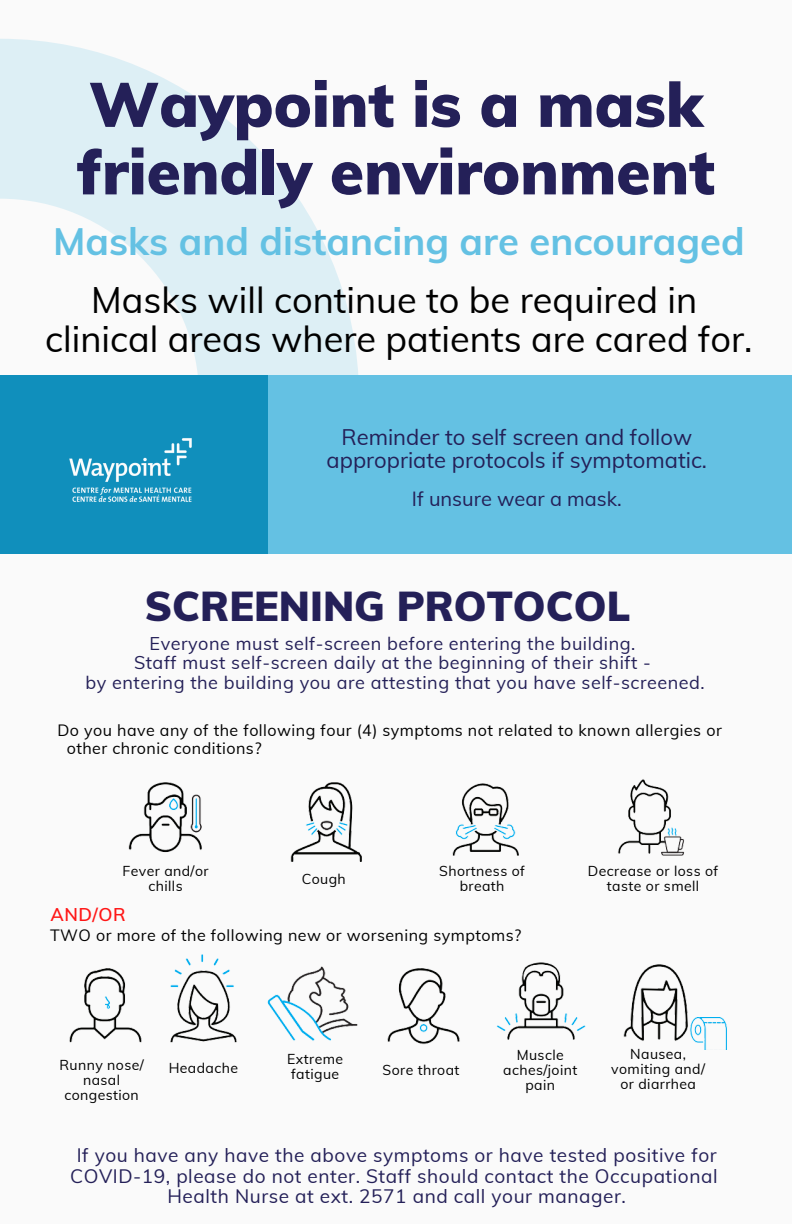
<style>
.page{position:relative;width:792px;height:1224px;background:#fafafa}
.page>*{position:absolute;margin:0;border:0;box-sizing:border-box;transform-origin:0 0}
.t1{font:900 62px/67.5px "Muli";color:#242058}
.t2{font:900 40.9px "Muli";color:#242058}
.t3{font:700 38.2px "Muli";color:#64c1e3}
.t4{font:36.2px "Muli";color:#000}
.t5{font:22px/23.2px "Muli";color:#242058;text-align:center}
.t6{font:20px "Muli";color:#242058}
.t7{font:19px/20.2px "Muli";letter-spacing:.03em;color:#242058;text-align:center}
.t8{font:18.1px "Muli";letter-spacing:.03em;color:#242058}
.t9{font:600 18.1px "Muli";color:#ff1616}
.t10{font:16px "Muli";letter-spacing:.03em;color:#000}
.t11{font:14.1px/15px "Muli";letter-spacing:.03em;color:#000;text-align:center}
</style>
<div class="page">
<img style="left:128px;top:779px;width:557px;height:83px">
<img style="left:69px;top:954px;width:658px;height:95px">
<div style="left:170px;top:1047px;width:67px;height:15px;background:#fafafa"></div>
<div style="left:282px;top:1047px;width:67px;height:15px;background:#fafafa"></div>
<div style="left:388px;top:1047px;width:66px;height:15px;background:#fafafa"></div>
<div style="left:496px;top:1048px;width:90px;height:14px;background:#fafafa"></div>
<svg style="left:0;top:39px;width:358px;height:359px;fill:#ddeff5"></svg>
<div style="left:254px;top:375px;width:538px;height:179px;background:#64c1e3"></div>
<div style="left:1px;top:375px;width:267px;height:179px;background:#108fbc"></div>
<img style="left:69px;top:438px;width:123px;height:64px">
<p class="t1" style="left:77px;top:70px;width:639px">Waypoint is a mask friendly environment</p>
<p class="t3" style="left:53px;top:216px;width:693px">Masks and distancing are encouraged</p>
<p class="t4" style="left:91px;top:276px;width:607px">Masks will continue to be required in</p>
<p class="t4" style="left:45px;top:315px;width:709px">clinical areas where patients are cared for.</p>
<p class="t5" style="left:327px;top:425px;width:382px">Reminder to self screen and follow appropriate protocols if symptomatic.</p>
<p class="t6" style="left:412px;top:486px;width:211px">If unsure wear a mask.</p>
<p class="t2" style="left:145px;top:580px;width:487px">SCREENING PROTOCOL</p>
<p class="t8" style="left:150px;top:631px;width:487px">Everyone must self-screen before entering the building.</p>
<p class="t8" style="left:134px;top:651px;width:518px">Staff must self-screen daily at the beginning of their shift -</p>
<p class="t8" style="left:85px;top:670px;width:621px">by entering the building you are attesting that you have self-screened.</p>
<p class="t10" style="left:57px;top:720px;width:666px">Do you have any of the following four (4) symptoms not related to known allergies or</p>
<p class="t10" style="left:67px;top:738px;width:196px">other chronic conditions?</p>
<p class="t11" style="left:123px;top:863px;width:88px">Fever and/or chills</p>
<p class="t11" style="left:302px;top:871px;width:46px">Cough</p>
<p class="t11" style="left:439px;top:863px;width:87px">Shortness of breath</p>
<p class="t11" style="left:588px;top:863px;width:132px">Decrease or loss of taste or smell</p>
<p class="t10" style="left:50px;top:925px;width:473px">TWO or more of the following new or worsening symptoms?</p>
<p class="t9" style="left:51px;top:903px;width:77px">AND/OR</p>
<p class="t11" style="left:287px;top:1051px;width:57px;text-align:left">Extreme fatigue</p>
<p class="t11" style="left:503px;top:1047px;width:76px">Muscle aches/joint pain</p>
<p class="t11" style="left:611px;top:1046px;width:95px">Nausea, vomiting and/</p>
<p class="t11" style="left:59px;top:1057px;width:86px">Runny nose/ nasal congestion</p>
<p class="t11" style="left:169px;top:1060px;width:71px">Headache</p>
<p class="t11" style="left:383px;top:1062px;width:78px">Sore throat</p>
<p class="t11" style="left:620px;top:1076px;width:77px">or diarrhea</p>
<p class="t7" style="left:70px;top:1145px;width:649px">If you have any have the above symptoms or have tested positive for<br>COVID-19, please do not enter. Staff should contact the Occupational</p>
<p class="t7" style="left:168px;top:1186px;width:460px">Health Nurse at ext. 2571 and call your manager.</p>
</div>
